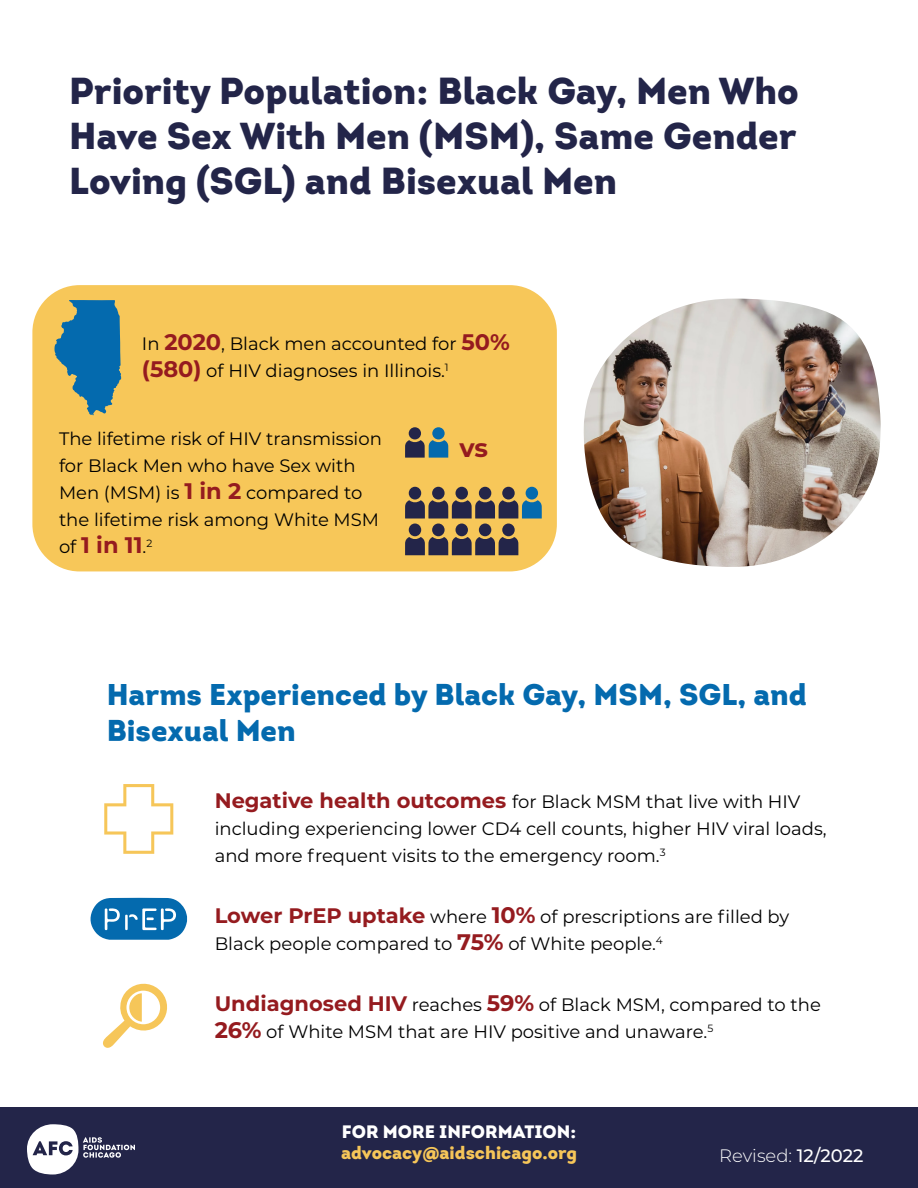
<style>
.page{position:relative;width:918px;height:1188px;background:#fff}
.page>*{position:absolute;margin:0;border:0;box-sizing:border-box;transform-origin:0 0}
.t1{font:900 37.5px/45px "Intro";color:#232549;text-align:justify}
.t2{font:900 30px/36px "Intro";color:#046aae}
.t3{font:700 25.5px "Montserrat";color:#951b1f}
.t4{font:700 22.5px "Montserrat";color:#951b1f}
.t5{font:18px/27px "Montserrat";color:#000}
.t6{font:900 18px "Intro";color:#f6c659}
.t7{font:900 18px "Intro";color:#fff}
.t8{font:300 18px "Montserrat";color:#fff}
.s1{font-weight:700;font-size:22.5px;color:#951b1f}
.s2{font-weight:400;font-size:18px;color:#000}
.s3{font-weight:700;font-size:21px;color:#951b1f}
.s4{font-weight:500}
</style>
<div class="page">
<div style="left:32px;top:285px;width:525px;height:286px;background:#f7c759;border-radius:47px"></div>
<div style="left:0;top:1107px;width:918px;height:81px;background:#232549"></div>
<svg style="left:27px;top:1124px;width:108px;height:51px"></svg>
<svg style="left:55px;top:300px;width:66px;height:115px"></svg>
<div style="left:409px;top:427px;width:12px;height:12px;background:#232549;border-radius:50%"></div>
<svg style="left:405px;top:440px;width:43px;height:18px"></svg>
<div style="left:432px;top:427px;width:13px;height:12px;background:#046aae;border-radius:50%"></div>
<div style="left:409px;top:487px;width:12px;height:13px;background:#232549;border-radius:50%"></div>
<div style="left:502px;top:487px;width:13px;height:13px;background:#232549;border-radius:50%"></div>
<div style="left:432px;top:487px;width:13px;height:13px;background:#232549;border-radius:50%"></div>
<div style="left:526px;top:487px;width:12px;height:13px;background:#046aae;border-radius:50%"></div>
<div style="left:455px;top:487px;width:13px;height:13px;background:#232549;border-radius:50%"></div>
<svg style="left:405px;top:500px;width:137px;height:19px"></svg>
<div style="left:479px;top:487px;width:12px;height:13px;background:#232549;border-radius:50%"></div>
<div style="left:479px;top:524px;width:12px;height:12px;background:#232549;border-radius:50%"></div>
<div style="left:502px;top:524px;width:13px;height:12px;background:#232549;border-radius:50%"></div>
<div style="left:409px;top:524px;width:12px;height:12px;background:#232549;border-radius:50%"></div>
<div style="left:432px;top:524px;width:13px;height:12px;background:#232549;border-radius:50%"></div>
<svg style="left:405px;top:537px;width:113px;height:18px"></svg>
<div style="left:455px;top:524px;width:13px;height:12px;background:#232549;border-radius:50%"></div>
<svg style="left:90px;top:898px;width:97px;height:42px"></svg>
<svg style="left:104px;top:784px;width:69px;height:70px"></svg>
<svg style="left:103px;top:983px;width:64px;height:65px"></svg>
<img style="left:584px;top:299px;width:297px;height:268px">
<h1 class="t1" style="left:69px;top:68px;width:731px">Priority Population: Black Gay, Men Who Have Sex With Men (MSM), Same Gender Loving (SGL) and Bisexual Men</h1>
<p class="t5" style="left:142px;top:330px;width:369px">In <span class="s1">2020</span>, Black men accounted for <span class="s1">50% (580)</span> of HIV diagnoses in Illinois.<sup>1</sup></p>
<p class="t5" style="left:59px;top:424px;width:324px">The lifetime risk of HIV transmission for Black Men who have Sex with<br>Men (MSM) is <span class="s1">1 in 2</span> compared to the lifetime risk among White MSM</p>
<p class="t4" style="left:59px;top:528px;width:95px"><span class="s2">of</span> 1 in 11<span class="s2">.</span><sup>2</sup></p>
<h3 class="t3" style="left:459px;top:430px;width:30px">vs</h3>
<h2 class="t2" style="left:107px;top:676px;width:702px">Harms Experienced by Black Gay, MSM, SGL, and<br>Bisexual Men</h2>
<p class="t5" style="left:215px;top:788px;width:613px"><span class="s3">Negative health outcomes</span> for Black MSM that live with HIV including experiencing lower CD4 cell counts, higher HIV viral loads, and more frequent visits to the emergency room.<sup>3</sup></p>
<p class="t5" style="left:215px;top:902px;width:576px"><span class="s3">Lower PrEP uptake</span> where <span class="s1">10%</span> of prescriptions are filled by<br>Black people compared to <span class="s1">75%</span> of White people.<sup>4</sup></p>
<p class="t5" style="left:215px;top:990px;width:608px"><span class="s3">Undiagnosed HIV</span> reaches <span class="s1">59%</span> of Black MSM, compared to the<br><span class="s1">26%</span> of White MSM that are HIV positive and unaware.<sup>5</sup></p>
<p class="t7" style="left:342px;top:1120px;width:236px">FOR MORE INFORMATION:</p>
<p class="t6" style="left:341px;top:1141px;width:237px">advocacy@aidschicago.org</p>
<p class="t8" style="left:719px;top:1143px;width:146px">Revised: <span class="s4">12/2022</span></p>
</div>
